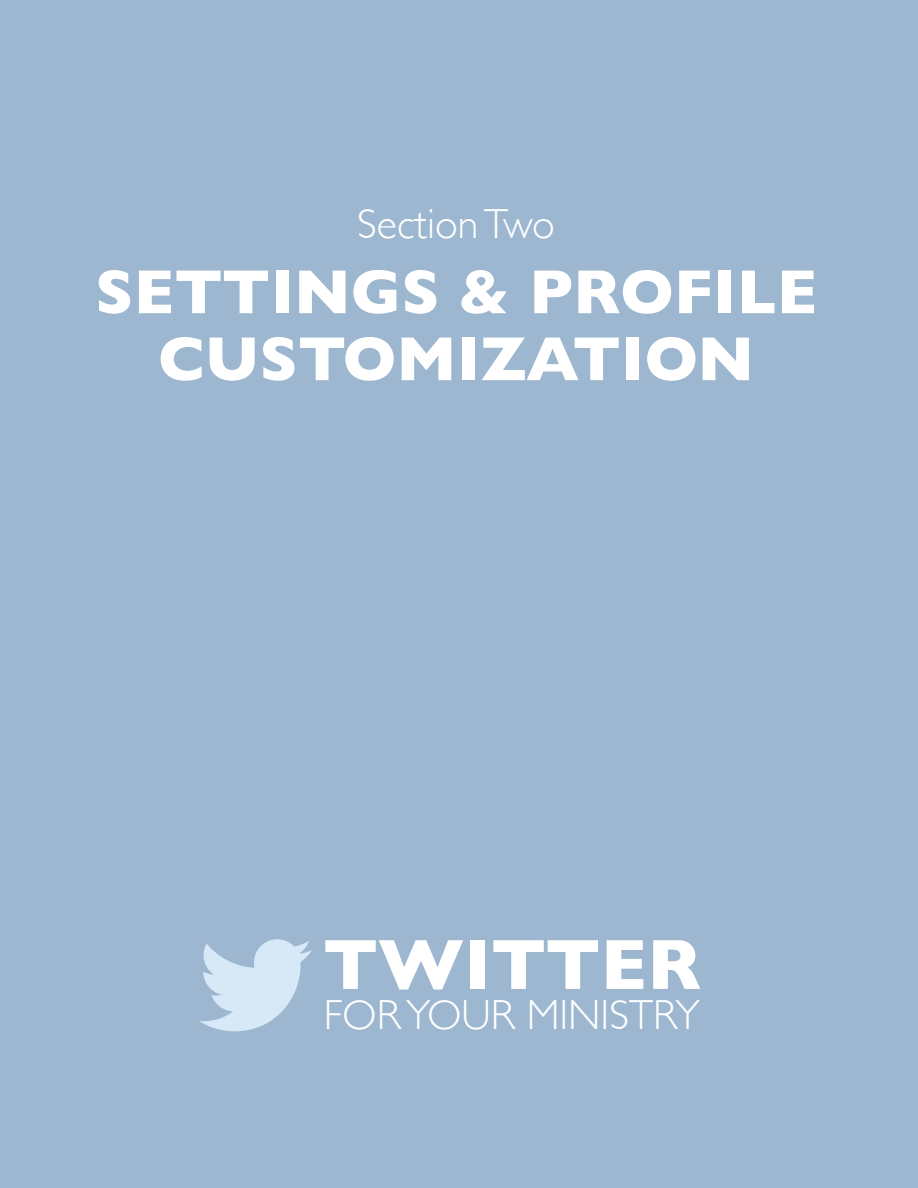
<style>
.page{position:relative;width:918px;height:1188px;background:#9cb7cf}
.page>*{position:absolute;margin:0;border:0;box-sizing:border-box;transform-origin:0 0}
.t1{font:700 72px "Gill Sans";color:#fff}
.t2{font:700 63px/66.9px "Gill Sans";color:#fff;text-align:center}
.t3{font:300 42px "Gill Sans";color:#fff}
</style>
<div class="page">
<svg style="left:199px;top:939px;width:113px;height:92px"></svg>
<p class="t3" style="left:357px;top:191px;width:199px">Section Two</p>
<p class="t2" style="left:95px;top:257px;width:724px">SETTINGS &amp; PROFILE<br>CUSTOMIZATION</p>
<p class="t1" style="left:323px;top:907px;width:380px">TWITTER</p>
<p class="t3" style="left:324px;top:982px;width:378px">FOR YOUR MINISTRY</p>
</div>
